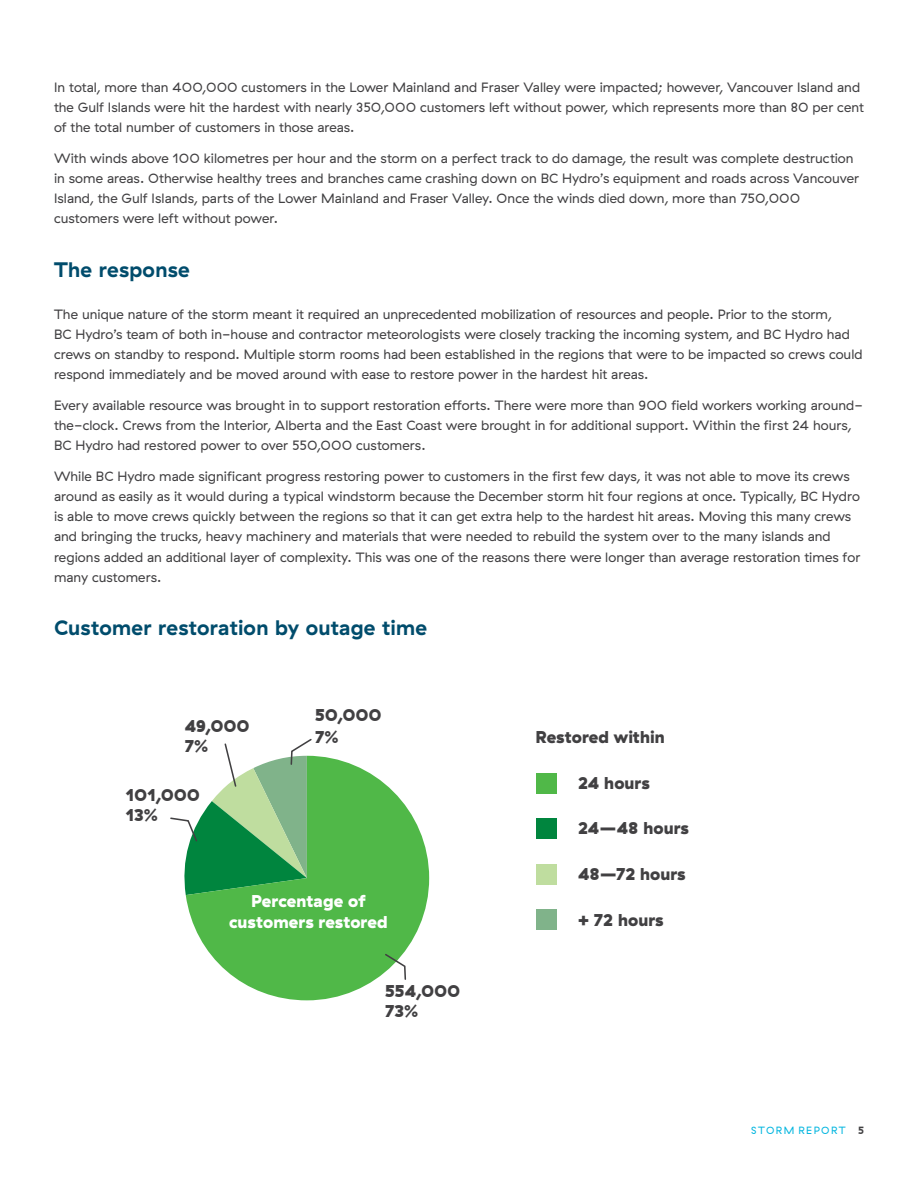
<style>
.page{position:relative;width:918px;height:1188px;background:#fff}
.page>*{position:absolute;margin:0;border:0;box-sizing:border-box;transform-origin:0 0}
.Subhead_1{font:700 21px "GT Haptik";letter-spacing:.01em;color:#004c6c}
.t1{font:900 17.1px "GT Haptik";color:#414042}
.t2{font:900 17.1px/21px "GT Haptik";letter-spacing:.005em;color:#fff;text-align:center}
.t3{font:13.5px/20.2px "GT Haptik";letter-spacing:.005em;color:#414042}
.t4{font:10.5px "GT Haptik";letter-spacing:.13em;color:#00b5df}
.s1{font-weight:700;color:#414042}
</style>
<div class="page">
<div style="left:536px;top:773px;width:21px;height:21px;background:#50b848"></div>
<div style="left:536px;top:818px;width:21px;height:21px;background:#00853e"></div>
<div style="left:536px;top:864px;width:21px;height:21px;background:#bfdd9f"></div>
<div style="left:536px;top:910px;width:21px;height:20px;background:#80b38a"></div>
<svg style="left:186px;top:756px;width:243px;height:244px;fill:#50b848"></svg>
<svg style="left:384px;top:952px;width:23px;height:29px"></svg>
<svg style="left:170px;top:738px;width:143px;height:157px"></svg>
<p class="t3" style="left:54px;top:77px;width:811px">In total, more than 400,000 customers in the Lower Mainland and Fraser Valley were impacted; however, Vancouver Island and the Gulf Islands were hit the hardest with nearly 350,000 customers left without power, which represents more than 80 per cent of the total number of customers in those areas.</p>
<p class="t3" style="left:54px;top:148px;width:807px">With winds above 100 kilometres per hour and the storm on a perfect track to do damage, the result was complete destruction in some areas. Otherwise healthy trees and branches came crashing down on BC Hydro’s equipment and roads across Vancouver Island, the Gulf Islands, parts of the Lower Mainland and Fraser Valley. Once the winds died down, more than 750,000 customers were left without power.</p>
<p class="Subhead_1" style="left:54px;top:256px;width:137px">The response</p>
<p class="t3" style="left:54px;top:304px;width:810px">The unique nature of the storm meant it required an unprecedented mobilization of resources and people. Prior to the storm,<br>BC Hydro’s team of both in-house and contractor meteorologists were closely tracking the incoming system, and BC Hydro had crews on standby to respond. Multiple storm rooms had been established in the regions that were to be impacted so crews could respond immediately and be moved around with ease to restore power in the hardest hit areas.</p>
<p class="t3" style="left:54px;top:395px;width:810px">Every available resource was brought in to support restoration efforts. There were more than 900 field workers working around&shy;the-clock. Crews from the Interior, Alberta and the East Coast were brought in for additional support. Within the first 24 hours,<br>BC Hydro had restored power to over 550,000 customers.</p>
<p class="t3" style="left:54px;top:466px;width:808px">While BC Hydro made significant progress restoring power to customers in the first few days, it was not able to move its crews around as easily as it would during a typical windstorm because the December storm hit four regions at once. Typically, BC Hydro is able to move crews quickly between the regions so that it can get extra help to the hardest hit areas. Moving this many crews and bringing the trucks, heavy machinery and materials that were needed to rebuild the system over to the many islands and regions added an additional layer of complexity. This was one of the reasons there were longer than average restoration times for many customers.</p>
<p class="Subhead_1" style="left:54px;top:615px;width:375px">Customer restoration by outage time</p>
<p class="t1" style="left:185px;top:714px;width:67px">49,000</p>
<p class="t1" style="left:185px;top:735px;width:25px">7%</p>
<p class="t1" style="left:126px;top:784px;width:76px">101,000</p>
<p class="t1" style="left:126px;top:804px;width:34px">13%</p>
<p class="t1" style="left:315px;top:704px;width:68px">50,000</p>
<p class="t1" style="left:315px;top:726px;width:25px">7%</p>
<p class="t2" style="left:229px;top:891px;width:160px">Percentage of customers restored</p>
<p class="t1" style="left:385px;top:980px;width:77px">554,000</p>
<p class="t1" style="left:385px;top:1000px;width:35px">73%</p>
<p class="t1" style="left:535px;top:726px;width:131px">Restored within</p>
<p class="t1" style="left:578px;top:772px;width:73px">24 hours</p>
<p class="t1" style="left:578px;top:816px;width:112px">24—48 hours</p>
<p class="t1" style="left:578px;top:863px;width:109px">48—72 hours</p>
<p class="t1" style="left:578px;top:909px;width:87px">+ 72 hours</p>
<p class="t4" style="left:751px;top:1124px;width:114px">STORM REPORT <span class="s1">5</span></p>
</div>
